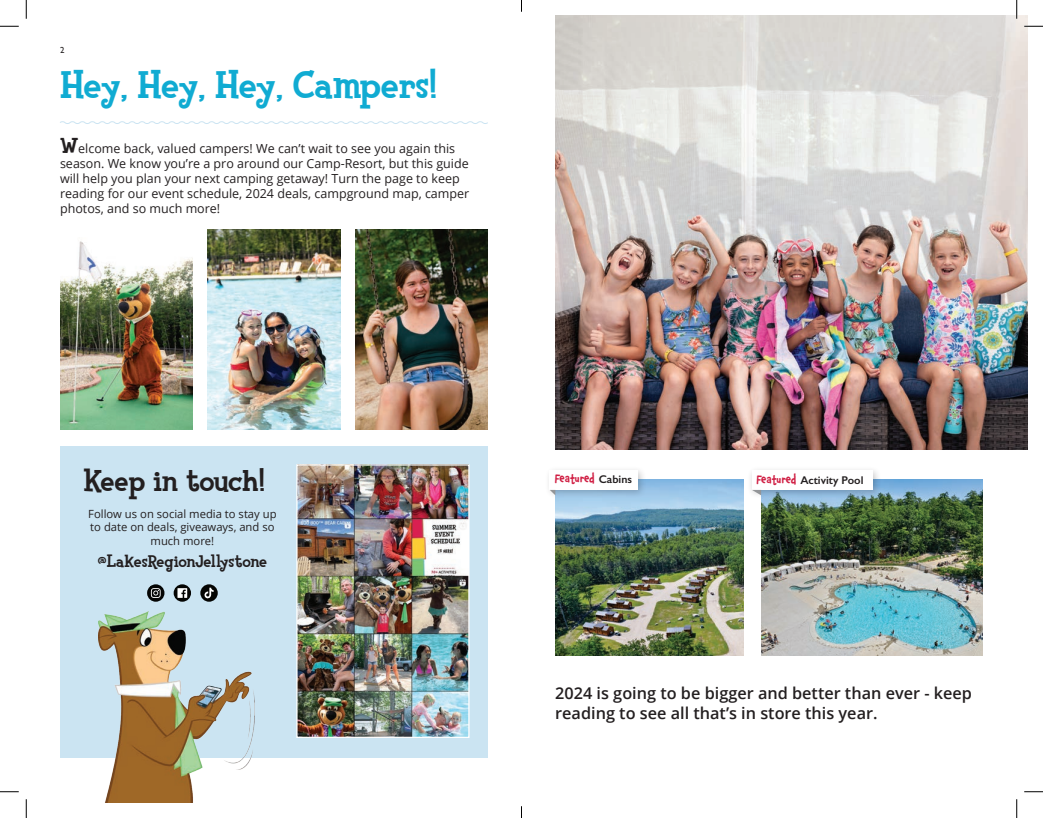
<style>
.page{position:relative;width:1043px;height:818px;background:#fff}
.page>*{position:absolute;margin:0;border:0;box-sizing:border-box;transform-origin:0 0}
.t1{font:800 40px "Fink";letter-spacing:-.015em;color:#10abd2}
.t2{font:800 31.25px "Fink";letter-spacing:-.02em;color:#231f20}
.t3{font:800 17.5px "Fink";letter-spacing:-.005em;color:#231f20}
.t4{font:600 16.25px/19.5px "Open Sans";color:#231f20}
.t5{font:12.5px/15px "Open Sans";color:#231f20}
.t6{font:700 12.5px "Chauncy Pro";color:#d01e43}
.t7{font:11.25px/13.5px "Open Sans";color:#231f20;text-align:center}
.t8{font:600 11.25px "Gill Sans";color:#231f20}
.t9{font:8.75px "Gill Sans";color:#231f20}
.s1{font-family:"Fink";font-weight:800;font-size:22.5px}
.s2{font-family:"Gill Sans";font-weight:600;font-size:11.25px;color:#231f20}
.s3{font-family:"Chauncy Pro";font-weight:700;font-size:12.5px;color:#d01e43}
</style>
<div class="page">
<div style="left:60px;top:446px;width:428px;height:312px;background:#cbe4f2"></div>
<img style="left:555px;top:15px;width:473px;height:434px">
<img style="left:298px;top:466px;width:169px;height:270px">
<div style="left:296px;top:464px;width:173px;height:274px;border:1px solid #fff"></div>
<img style="left:761px;top:479px;width:221px;height:176px">
<img style="left:555px;top:479px;width:188px;height:176px">
<div style="left:545px;top:466px;width:101px;height:33px;background:#231f20;opacity:.25"></div>
<div style="left:550px;top:471px;width:88px;height:19px;background:#fff"></div>
<svg style="left:550px;top:490px;width:5px;height:5px"></svg>
<div style="left:747px;top:466px;width:134px;height:33px;background:#231f20;opacity:.25"></div>
<div style="left:752px;top:471px;width:120px;height:19px;background:#fff"></div>
<svg style="left:752px;top:490px;width:9px;height:5px"></svg>
<svg style="left:60px;top:121px;width:428px;height:3px"></svg>
<svg style="left:147px;top:584px;width:17px;height:17px"></svg>
<svg style="left:151px;top:588px;width:10px;height:10px"></svg>
<svg style="left:174px;top:584px;width:17px;height:17px"></svg>
<svg style="left:177px;top:588px;width:10px;height:10px"></svg>
<svg style="left:200px;top:584px;width:18px;height:17px"></svg>
<svg style="left:204px;top:587px;width:10px;height:12px"></svg>
<img style="left:98px;top:611px;width:157px;height:191px">
<img style="left:60px;top:241px;width:132px;height:188px">
<img style="left:208px;top:230px;width:132px;height:199px">
<img style="left:355px;top:230px;width:133px;height:199px">
<svg style="left:0;top:25px;width:19px;height:2px"></svg>
<svg style="left:1024px;top:25px;width:18px;height:2px"></svg>
<svg style="left:0;top:791px;width:19px;height:1px"></svg>
<svg style="left:1024px;top:791px;width:18px;height:1px"></svg>
<svg style="left:25px;top:0;width:2px;height:19px"></svg>
<svg style="left:25px;top:799px;width:2px;height:19px"></svg>
<svg style="left:1015px;top:0;width:2px;height:19px"></svg>
<svg style="left:1016px;top:799px;width:1px;height:19px"></svg>
<svg style="left:521px;top:806px;width:1px;height:12px"></svg>
<p class="t9" style="left:60px;top:45px;width:6px">2</p>
<h1 class="t1" style="left:60px;top:60px;width:378px">Hey, Hey, Hey, Campers!</h1>
<p class="t5" style="left:60px;top:141px;width:411px"><span class="s1">W</span>elcome back, valued campers! We can’t wait to see you again this season. We know you’re a pro around our Camp-Resort, but this guide will help you plan your next camping getaway! Turn the page to keep reading for our event schedule, 2024 deals, campground map, camper photos, and so much more!</p>
<h2 class="t2" style="left:84px;top:461px;width:182px">Keep in touch!</h2>
<p class="t7" style="left:88px;top:506px;width:190px">Follow us on social media to stay up to date on deals, giveaways, and so much more!</p>
<h3 class="t3" style="left:98px;top:550px;width:171px">@LakesRegionJellystone</h3>
<p class="t6" style="left:555px;top:471px;width:79px">Featured <span class="s2">Cabins</span></p>
<p class="t8" style="left:756px;top:473px;width:108px"><span class="s3">Featured</span> Activity Pool</p>
<h3 class="t4" style="left:555px;top:683px;width:418px">2024 is going to be bigger and better than ever - keep reading to see all that’s in store this year.</h3>
</div>
